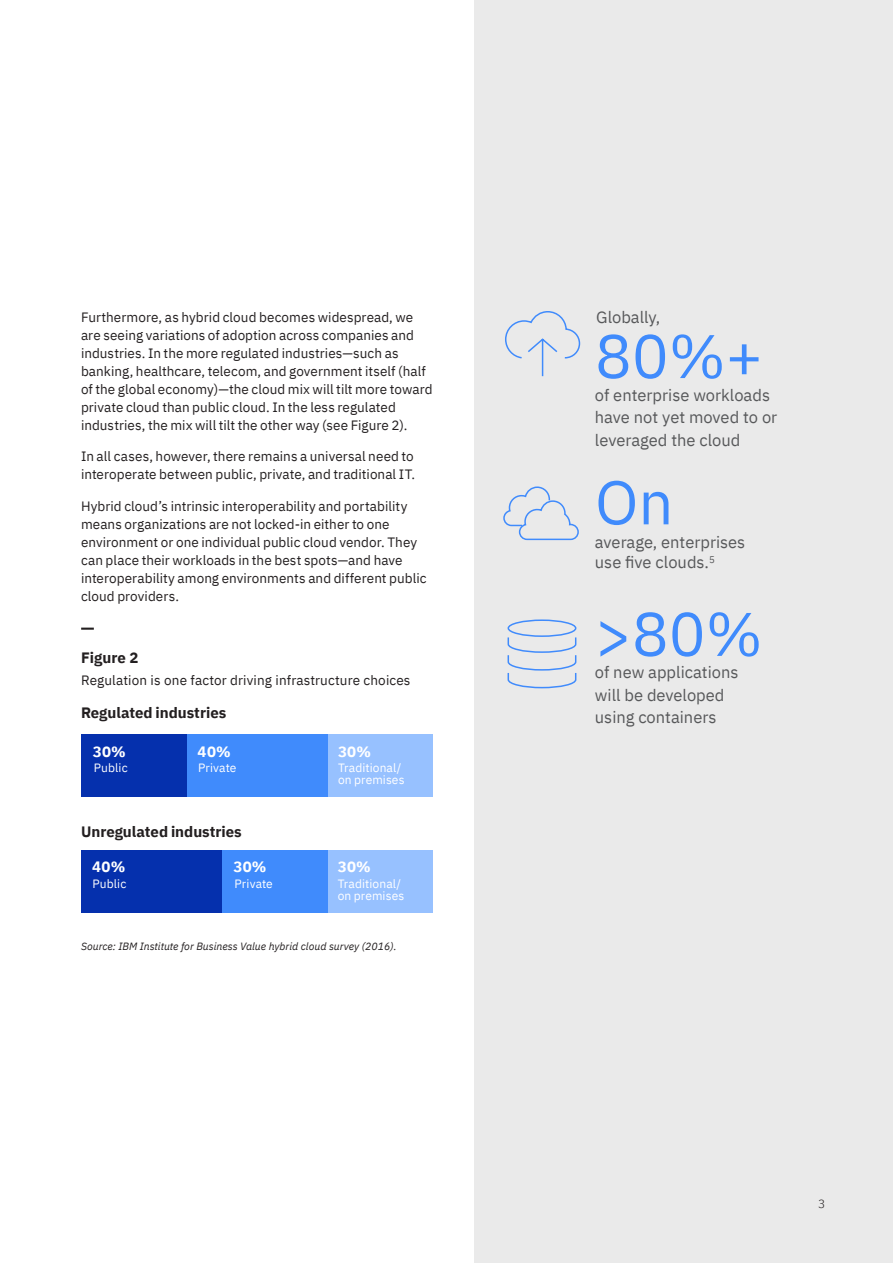
<style>
.page{position:relative;width:893px;height:1263px;background:#fff}
.page>*{position:absolute;margin:0;border:0;box-sizing:border-box;transform-origin:0 0}
.t1{font:61.5px "IBM Plex Sans";color:#408bfc}
.t2{font:16.5px/22.5px "IBM Plex Sans";color:#57585a}
.t3{font:700 15px "IBM Plex Sans";color:#231f20}
.t4{font:700 15px "IBM Plex Sans";letter-spacing:.015em;color:#fff}
.t5{font:13.5px/18px "IBM Plex Sans";letter-spacing:.005em;color:#231f20}
.t6{font:12px/12px "IBM Plex Sans";letter-spacing:.01em;color:#fff}
.t7{font:300 12px "IBM Plex Sans";color:#231f20}
.t8{font:italic 10.5px "IBM Plex Sans";color:#231f20}
</style>
<div class="page">
<div style="left:473px;top:0;width:420px;height:1263px;background:#eaeaea"></div>
<svg style="left:81px;top:628px;width:13px;height:2px"></svg>
<div style="left:327px;top:734px;width:106px;height:62px;background:#97c1ff"></div>
<div style="left:187px;top:734px;width:140px;height:62px;background:#408bfc"></div>
<div style="left:81px;top:734px;width:106px;height:62px;background:#0530ad"></div>
<div style="left:327px;top:850px;width:106px;height:62px;background:#97c1ff"></div>
<div style="left:81px;top:850px;width:141px;height:62px;background:#0530ad"></div>
<div style="left:222px;top:850px;width:105px;height:62px;background:#408bfc"></div>
<svg style="left:505px;top:311px;width:76px;height:66px"></svg>
<svg style="left:503px;top:486px;width:76px;height:55px"></svg>
<svg style="left:507px;top:619px;width:70px;height:70px"></svg>
<p class="t5" style="left:81px;top:307px;width:353px">Furthermore, as hybrid cloud becomes widespread, we are seeing variations of adoption across companies and industries. In the more regulated industries—such as banking, healthcare, telecom, and government itself (half of the global economy)—the cloud mix will tilt more toward private cloud than public cloud. In the less regulated industries, the mix will tilt the other way (see Figure 2).</p>
<p class="t5" style="left:81px;top:446px;width:336px">In all cases, however, there remains a universal need to interoperate between public, private, and traditional IT.</p>
<p class="t5" style="left:81px;top:496px;width:347px">Hybrid cloud’s intrinsic interoperability and portability means organizations are not locked-in either to one environment or one individual public cloud vendor. They can place their workloads in the best spots—and have interoperability among environments and different public cloud providers.</p>
<p class="t3" style="left:81px;top:646px;width:59px">Figure 2</p>
<p class="t5" style="left:81px;top:670px;width:331px">Regulation is one factor driving infrastructure choices</p>
<p class="t3" style="left:81px;top:700px;width:147px">Regulated industries</p>
<p class="t4" style="left:93px;top:739px;width:35px">30%</p>
<p class="t4" style="left:198px;top:739px;width:35px">40%</p>
<p class="t4" style="left:338px;top:739px;width:35px">30%</p>
<p class="t6" style="left:94px;top:761px;width:35px">Public</p>
<p class="t6" style="left:198px;top:761px;width:40px">Private</p>
<p class="t6" style="left:338px;top:761px;width:68px">Traditional/ on premises</p>
<p class="t3" style="left:81px;top:819px;width:162px">Unregulated industries</p>
<p class="t4" style="left:92px;top:855px;width:35px">40%</p>
<p class="t4" style="left:233px;top:855px;width:35px">30%</p>
<p class="t4" style="left:338px;top:855px;width:35px">30%</p>
<p class="t6" style="left:93px;top:877px;width:35px">Public</p>
<p class="t6" style="left:235px;top:877px;width:40px">Private</p>
<p class="t6" style="left:338px;top:877px;width:68px">Traditional/ on premises</p>
<p class="t8" style="left:81px;top:938px;width:317px">Source: IBM Institute for Business Value hybrid cloud survey (2016).</p>
<p class="t2" style="left:596px;top:305px;width:66px">Globally,</p>
<h1 class="t1" style="left:595px;top:309px;width:169px">80%+</h1>
<p class="t2" style="left:595px;top:382px;width:184px">of enterprise workloads have not yet moved to or leveraged the cloud</p>
<h1 class="t1" style="left:595px;top:455px;width:80px">On</h1>
<p class="t2" style="left:595px;top:531px;width:152px;line-height:19.8px">average, enterprises use five clouds.<sup>5</sup></p>
<h1 class="t1" style="left:595px;top:587px;width:169px">&gt;80%</h1>
<p class="t2" style="left:595px;top:660px;width:145px">of new applications will be developed using containers</p>
<p class="t7" style="left:818px;top:1195px;width:9px">3</p>
</div>
